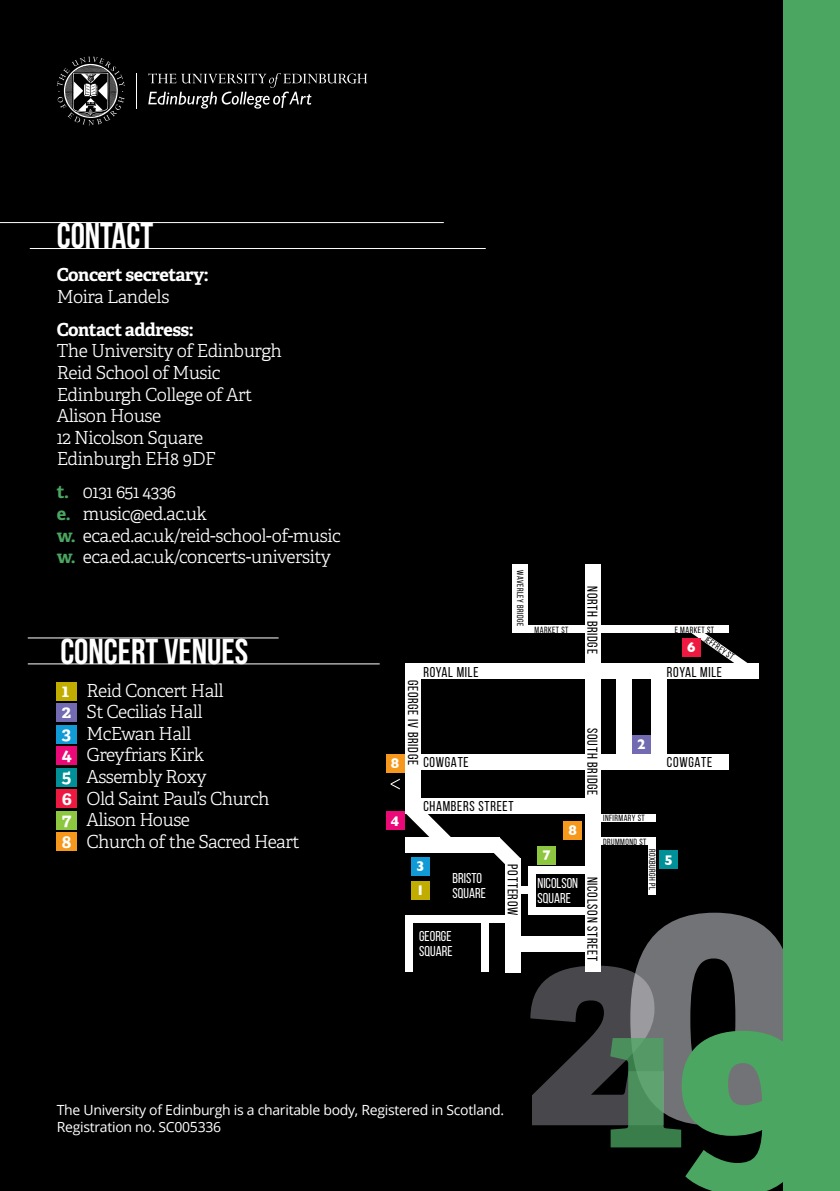
<style>
.page{position:relative;width:840px;height:1191px;background:#fff}
.page>*{position:absolute;margin:0;border:0;box-sizing:border-box;transform-origin:0 0}
.t1{font:700 36px "Bebas Neue";color:#fff}
.t2{font:300 18px/21.6px "Adelle";letter-spacing:-.03em;color:#fff}
.t3{font:700 18px "Adelle";letter-spacing:-.03em;color:#fff}
.t4{font:14.2px "Bebas Neue";letter-spacing:.05em;color:#000}
.t5{font:14.2px/14.2px "Bebas Neue";color:#fff}
.t6{font:700 14.2px "Gill Sans";color:#fff}
.t7{font:14px/16.8px "Open Sans";letter-spacing:-.02em;color:#fff}
.t8{font:9px "Bebas Neue";letter-spacing:.05em;color:#000}
.s1{font-weight:700;color:#4ba662}
.s2{font-weight:700}
</style>
<div class="page">
<div style="left:0;top:0;width:839px;height:1191px;background:#000"></div>
<hr style="left:136px;top:73px;width:1px;height:36px;background:#fff">
<svg style="left:57px;top:57px;width:68px;height:68px"></svg>
<svg style="left:148px;top:73px;width:219px;height:36px"></svg>
<hr style="left:30px;top:248px;width:455px;height:1px;background:#fff">
<hr style="left:0;top:222px;width:443px;height:1px;background:#fff">
<div style="left:782px;top:0;width:57px;height:1191px;background:#4ba662"></div>
<svg style="left:530px;top:912px;width:253px;height:279px"></svg>
<div style="left:56px;top:682px;width:21px;height:18px;background:#c0ad00"></div>
<div style="left:56px;top:703px;width:21px;height:18px;background:#726bb1"></div>
<div style="left:56px;top:725px;width:21px;height:18px;background:#109ad6"></div>
<div style="left:56px;top:746px;width:21px;height:19px;background:#ea0976"></div>
<div style="left:56px;top:768px;width:21px;height:18px;background:#009198"></div>
<div style="left:56px;top:790px;width:21px;height:18px;background:#ed1941"></div>
<div style="left:56px;top:833px;width:21px;height:18px;background:#f6981c"></div>
<div style="left:56px;top:811px;width:21px;height:18px;background:#8dc63f"></div>
<hr style="left:28px;top:663px;width:351px;height:1px;background:#fff">
<hr style="left:28px;top:637px;width:250px;height:1px;background:#fff">
<div style="left:405px;top:663px;width:353px;height:16px;background:#fff"></div>
<div style="left:585px;top:564px;width:15px;height:408px;background:#fff"></div>
<div style="left:512px;top:564px;width:15px;height:69px;background:#fff"></div>
<div style="left:405px;top:663px;width:15px;height:150px;background:#fff"></div>
<div style="left:505px;top:858px;width:15px;height:114px;background:#fff"></div>
<div style="left:615px;top:671px;width:16px;height:91px;background:#fff"></div>
<div style="left:651px;top:671px;width:15px;height:91px;background:#fff"></div>
<div style="left:405px;top:754px;width:323px;height:15px;background:#fff"></div>
<div style="left:405px;top:798px;width:182px;height:15px;background:#fff"></div>
<div style="left:405px;top:837px;width:94px;height:15px;background:#fff"></div>
<div style="left:512px;top:936px;width:75px;height:15px;background:#fff"></div>
<div style="left:405px;top:915px;width:103px;height:7px;background:#fff"></div>
<div style="left:528px;top:865px;width:56px;height:8px;background:#fff"></div>
<div style="left:599px;top:837px;width:56px;height:8px;background:#fff"></div>
<div style="left:599px;top:813px;width:56px;height:8px;background:#fff"></div>
<div style="left:524px;top:625px;width:204px;height:8px;background:#fff"></div>
<svg style="left:691px;top:625px;width:57px;height:38px"></svg>
<div style="left:648px;top:837px;width:7px;height:57px;background:#fff"></div>
<div style="left:508px;top:886px;width:23px;height:8px;background:#fff"></div>
<div style="left:528px;top:907px;width:60px;height:7px;background:#fff"></div>
<div style="left:405px;top:915px;width:7px;height:56px;background:#fff"></div>
<div style="left:528px;top:869px;width:8px;height:43px;background:#fff"></div>
<div style="left:480px;top:915px;width:8px;height:56px;background:#fff"></div>
<svg style="left:488px;top:837px;width:32px;height:27px"></svg>
<svg style="left:405px;top:813px;width:48px;height:24px"></svg>
<div style="left:681px;top:638px;width:19px;height:19px;background:#ed1941"></div>
<div style="left:411px;top:881px;width:18px;height:18px;background:#c0ad00"></div>
<div style="left:631px;top:735px;width:19px;height:18px;background:#726bb1"></div>
<div style="left:386px;top:811px;width:18px;height:19px;background:#ea0976"></div>
<div style="left:386px;top:754px;width:18px;height:18px;background:#f6981c"></div>
<div style="left:411px;top:856px;width:18px;height:19px;background:#109ad6"></div>
<div style="left:563px;top:821px;width:18px;height:18px;background:#f6981c"></div>
<div style="left:537px;top:846px;width:19px;height:18px;background:#8dc63f"></div>
<svg style="left:390px;top:779px;width:9px;height:10px"></svg>
<div style="left:659px;top:850px;width:18px;height:19px;background:#009198"></div>
<h1 class="t1" style="left:57px;top:216px;width:98px">CONTACT</h1>
<p class="t3" style="left:57px;top:263px;width:153px">Concert secretary:</p>
<p class="t2" style="left:57px;top:286px;width:114px">Moira Landels</p>
<p class="t3" style="left:57px;top:318px;width:138px">Contact address:</p>
<p class="t2" style="left:57px;top:340px;width:226px">The University of Edinburgh<br>Reid School of Music<br>Edinburgh College of Art<br>Alison House<br>12 Nicolson Square<br>Edinburgh EH8 9DF</p>
<p class="t2" style="left:57px;top:481px;width:285px"><span class="s1">t.</span> 0131 651 4336<br><span class="s1">e.</span> music@ed.ac.uk<br><span class="s1">w.</span> eca.ed.ac.uk/reid-school-of-music <span class="s1">w.</span> eca.ed.ac.uk/concerts-university</p>
<h1 class="t1" style="left:60px;top:631px;width:189px">CONCERT VENUES</h1>
<p class="t2" style="left:62px;top:679px;width:239px"><span class="s2">1</span> Reid Concert Hall<br><span class="s2">2</span> St Cecilia’s Hall<br><span class="s2">3</span> McEwan Hall<br><span class="s2">4</span> Greyfriars Kirk<br><span class="s2">5</span> Assembly Roxy<br><span class="s2">6</span> Old Saint Paul’s Church<br><span class="s2">7</span> Alison House<br><span class="s2">8</span> Church of the Sacred Heart</p>
<p class="t8" style="left:524px;top:570px;width:57px;rotate:90deg">WAVERLEY BRIDGE</p>
<p class="t6" style="left:391px;top:755px;width:10px">8</p>
<p class="t4" style="left:423px;top:664px;width:57px">ROYAL MILE</p>
<p class="t4" style="left:420px;top:679px;width:87px;rotate:90deg">GEORGE IV BRIDGE</p>
<p class="t4" style="left:423px;top:754px;width:47px">COWGATE</p>
<p class="t6" style="left:391px;top:812px;width:10px">4</p>
<p class="t4" style="left:423px;top:798px;width:92px">CHAMBERS STREET</p>
<p class="t6" style="left:416px;top:857px;width:10px">3</p>
<p class="t6" style="left:416px;top:882px;width:10px">1</p>
<p class="t5" style="left:452px;top:871px;width:35px">BRISTO<br>SQUARE</p>
<p class="t5" style="left:419px;top:929px;width:35px">GEORGE<br>SQUARE</p>
<p class="t4" style="left:520px;top:864px;width:52px;rotate:90deg">POTTEROW</p>
<p class="t4" style="left:599px;top:586px;width:69px;rotate:90deg">NORTH BRIDGE</p>
<p class="t8" style="left:534px;top:624px;width:35px">MARKET ST</p>
<p class="t8" style="left:674px;top:624px;width:41px">E MARKET ST</p>
<p class="t8" style="left:707px;top:634px;width:36px;rotate:35deg">JEFFREY ST</p>
<p class="t6" style="left:686px;top:639px;width:10px">6</p>
<p class="t6" style="left:568px;top:822px;width:10px">8</p>
<p class="t4" style="left:599px;top:728px;width:69px;rotate:90deg">SOUTH BRIDGE</p>
<p class="t6" style="left:636px;top:736px;width:10px">2</p>
<p class="t8" style="left:602px;top:813px;width:43px">INFIRMARY ST</p>
<p class="t8" style="left:602px;top:836px;width:45px">DRUMMOND ST</p>
<p class="t4" style="left:666px;top:664px;width:57px">ROYAL MILE</p>
<p class="t4" style="left:666px;top:754px;width:47px">COWGATE</p>
<p class="t8" style="left:656px;top:849px;width:42px;rotate:90deg">ROXBURGH PL</p>
<p class="t6" style="left:542px;top:847px;width:10px">7</p>
<p class="t6" style="left:664px;top:851px;width:10px">5</p>
<p class="t4" style="left:599px;top:876px;width:86px;rotate:90deg">NICOLSON STREET</p>
<p class="t5" style="left:537px;top:876px;width:42px">NICOLSON<br>SQUARE</p>
<p class="t7" style="left:57px;top:1101px;width:448px">The University of Edinburgh is a charitable body, Registered in Scotland.<br>Registration no. SC005336</p>
</div>
